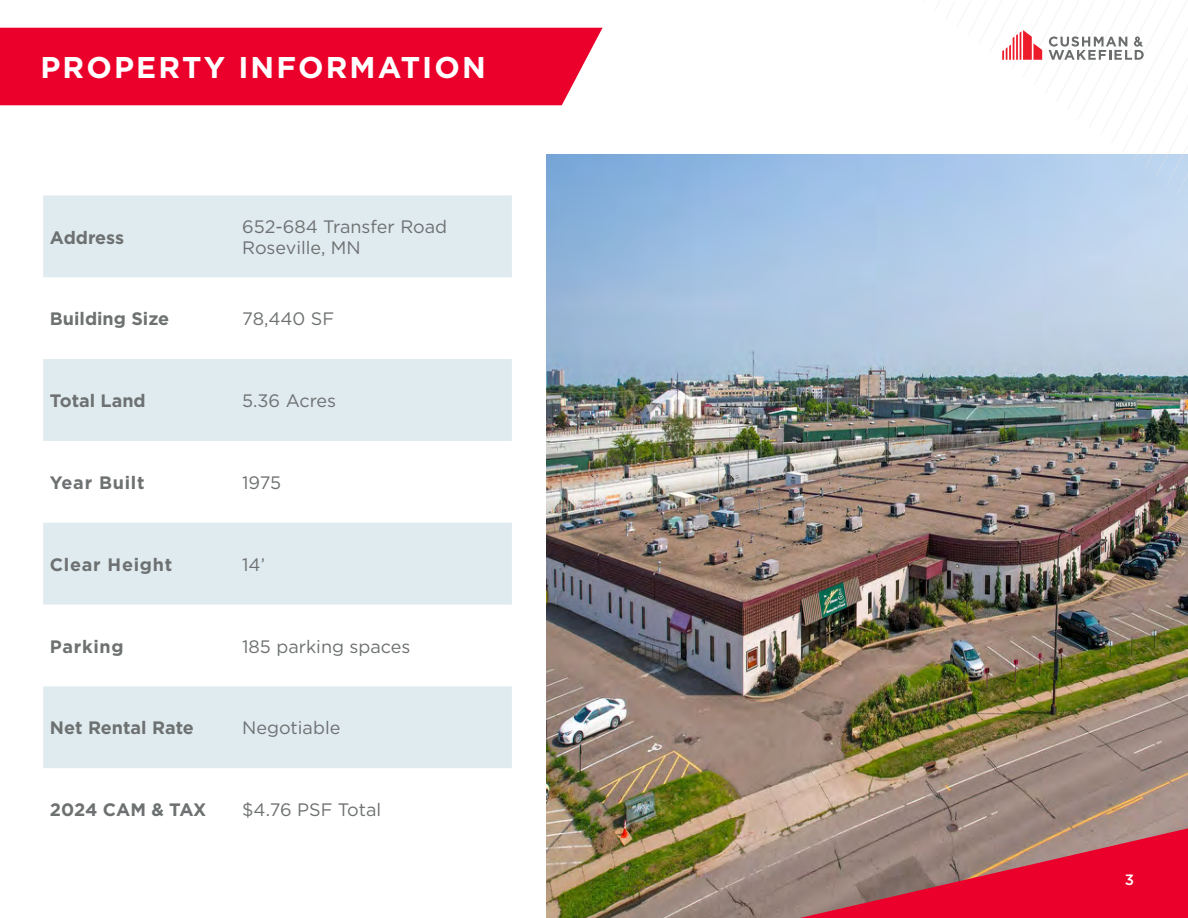
<style>
.page{position:relative;width:1188px;height:918px;background:#fff}
.page>*{position:absolute;margin:0;border:0;box-sizing:border-box;transform-origin:0 0}
.t1{font:700 30px "Gotham";letter-spacing:.07em;color:#fff}
.t2{font:18px/21.6px "Gotham";color:#6e7171}
.t3{font:700 18px "Gotham";color:#6e7171}
.t4{font:700 18px "Gotham";letter-spacing:.04em;color:#6e7171}
.t5{font:500 15px "Gotham";color:#fff}
</style>
<div class="page">
<div style="left:0;top:28px;width:603px;height:77px;background:#ea002a"></div>
<img style="left:547px;top:154px;width:641px;height:764px">
<svg style="left:43px;top:195px;width:469px;height:573px;fill:#e6eef2"></svg>
<svg style="left:921px;top:41px;width:267px;height:170px"></svg>
<img style="left:585px;top:826px;width:603px;height:92px">
<svg style="left:1002px;top:30px;width:40px;height:30px"></svg>
<svg style="left:1049px;top:36px;width:95px;height:24px"></svg>
<h1 class="t1" style="left:40px;top:47px;width:447px">PROPERTY INFORMATION</h1>
<p class="t3" style="left:50px;top:225px;width:76px">Address</p>
<p class="t2" style="left:242px;top:215px;width:206px">652-684 Transfer Road<br>Roseville, MN</p>
<p class="t3" style="left:50px;top:307px;width:121px">Building Size</p>
<p class="t2" style="left:242px;top:308px;width:94px">78,440 SF</p>
<p class="t3" style="left:50px;top:389px;width:97px">Total Land</p>
<p class="t2" style="left:242px;top:390px;width:96px">5.36 Acres</p>
<p class="t4" style="left:50px;top:471px;width:96px">Year Built</p>
<p class="t2" style="left:242px;top:471px;width:41px">1975</p>
<p class="t4" style="left:50px;top:553px;width:124px">Clear Height</p>
<p class="t2" style="left:242px;top:553px;width:24px">14’</p>
<p class="t4" style="left:50px;top:634px;width:75px">Parking</p>
<p class="t2" style="left:242px;top:635px;width:170px">185 parking spaces</p>
<p class="t3" style="left:50px;top:716px;width:145px">Net Rental Rate</p>
<p class="t2" style="left:242px;top:717px;width:100px">Negotiable</p>
<p class="t3" style="left:50px;top:798px;width:158px">2024 CAM &amp; TAX</p>
<p class="t2" style="left:242px;top:799px;width:141px">$4.76 PSF Total</p>
<p class="t5" style="left:1125px;top:870px;width:11px">3</p>
</div>
